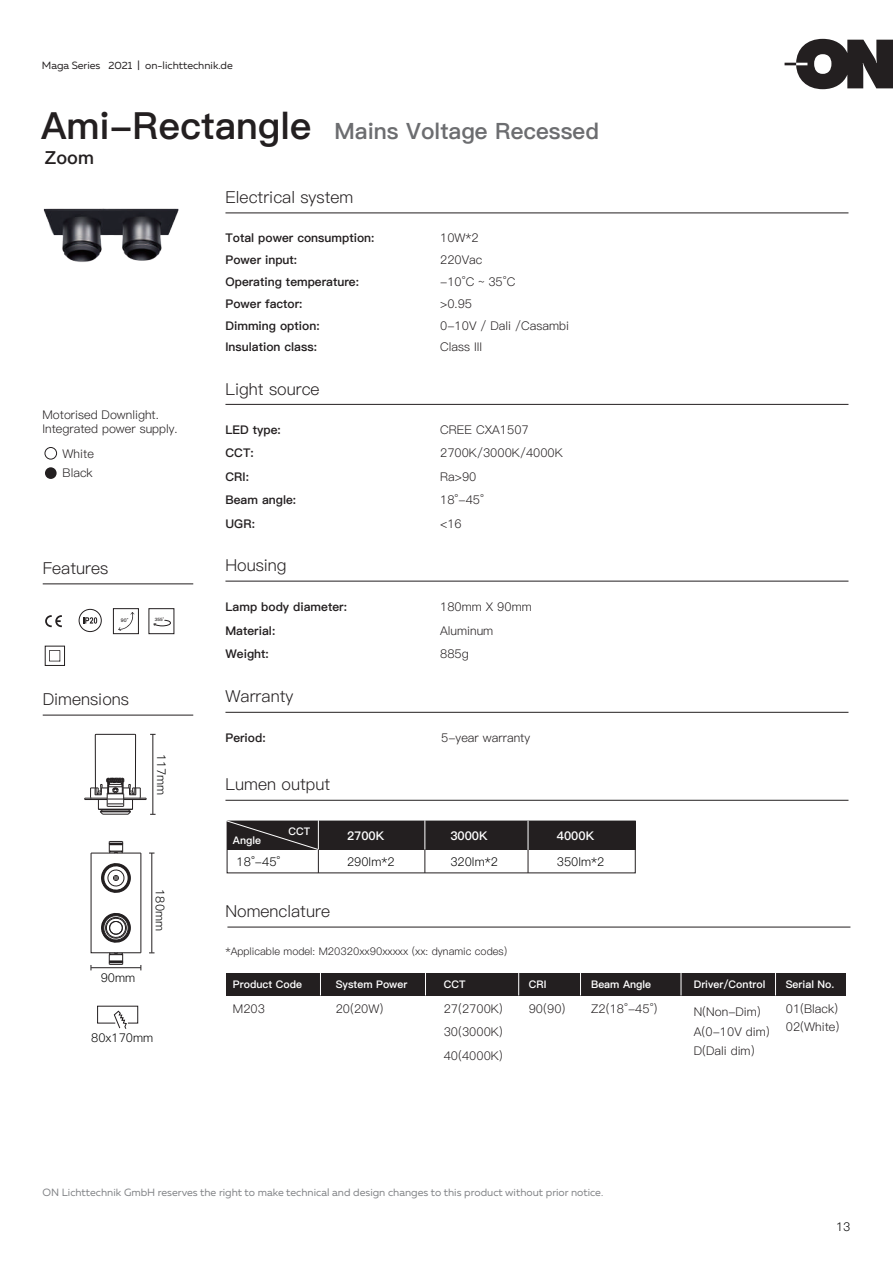
<style>
.page{position:relative;width:893px;height:1263px;background:#fff}
.page>*{position:absolute;margin:0;border:0;box-sizing:border-box;transform-origin:0 0}
.t1{font:37.5px "Ping Fang SC Heavy";color:#231f20}
.t2{font:22.5px "Ping Fang SC Heavy";color:#6c6d70}
.t3{font:18px "Ping Fang SC Heavy";color:#231f20}
.t4{font:16.5px "Ping Fang SC Regular";color:#231f20}
.t5{font:12px/23.4px "Ping Fang SC Regular";color:#231f20}
.t6{font:12px/23.4px "Ping Fang SC Heavy";color:#231f20}
.t7{font:12px "Ping Fang SC Regular";color:#030303}
.t8{font:12px "Ping Fang SC Heavy";color:#fff}
.t9{font:10.5px "Muller";color:#808285}
.t10{font:10.5px "Ping Fang SC Heavy";color:#fff}
.t11{font:10.5px "Ping Fang SC Regular";color:#231f20}
.t12{font:10.5px "Muller";color:#231f20}
.t13{font:4.8px "Ping Fang SC Bold";color:#231f20}
.t14{font:4.35px "Ping Fang SC Bold";color:#231f20}
</style>
<div class="page">
<div style="left:226px;top:973px;width:619px;height:22px;background:#231f20"></div>
<hr style="left:225px;top:213px;width:623px;height:1px;background:#231f20">
<hr style="left:225px;top:404px;width:623px;height:1px;background:#231f20">
<hr style="left:225px;top:581px;width:623px;height:1px;background:#231f20">
<div style="left:45px;top:447px;width:12px;height:12px;border:1px solid #231f20;border-radius:50%"></div>
<div style="left:45px;top:467px;width:12px;height:12px;background:#231f20;border-radius:50%"></div>
<svg style="left:320px;top:973px;width:1px;height:22px"></svg>
<svg style="left:425px;top:973px;width:1px;height:22px"></svg>
<svg style="left:518px;top:973px;width:1px;height:22px"></svg>
<svg style="left:580px;top:973px;width:1px;height:22px"></svg>
<svg style="left:681px;top:973px;width:1px;height:22px"></svg>
<svg style="left:775px;top:973px;width:1px;height:22px"></svg>
<hr style="left:225px;top:712px;width:623px;height:1px;background:#231f20">
<hr style="left:225px;top:800px;width:623px;height:1px;background:#231f20">
<hr style="left:227px;top:927px;width:623px;height:1px;background:#231f20">
<hr style="left:43px;top:584px;width:150px;height:1px;background:#231f20">
<hr style="left:43px;top:715px;width:150px;height:1px;background:#231f20">
<svg style="left:784px;top:39px;width:109px;height:50px"></svg>
<div style="left:227px;top:821px;width:408px;height:28px;background:#231f20"></div>
<div style="left:227px;top:821px;width:408px;height:52px;border:1px solid #231f20"></div>
<svg style="left:425px;top:820px;width:1px;height:53px"></svg>
<svg style="left:528px;top:821px;width:1px;height:52px"></svg>
<svg style="left:226px;top:820px;width:93px;height:53px"></svg>
<svg style="left:97px;top:1006px;width:41px;height:23px"></svg>
<hr style="left:153px;top:734px;width:1px;height:80px;background:#231f20">
<hr style="left:95px;top:735px;width:1px;height:53px;background:#231f20">
<hr style="left:135px;top:735px;width:1px;height:53px;background:#231f20">
<hr style="left:96px;top:734px;width:39px;height:1px;background:#231f20">
<svg style="left:84px;top:778px;width:72px;height:37px"></svg>
<hr style="left:152px;top:853px;width:1px;height:100px;background:#231f20">
<svg style="left:91px;top:841px;width:51px;height:129px"></svg>
<img style="left:45px;top:208px;width:134px;height:54px">
<svg style="left:45px;top:615px;width:17px;height:12px"></svg>
<svg style="left:83px;top:617px;width:14px;height:7px"></svg>
<div style="left:79px;top:609px;width:23px;height:23px;border:1px solid #231f20;border-radius:50%"></div>
<svg style="left:49px;top:650px;width:11px;height:11px"></svg>
<div style="left:45px;top:646px;width:20px;height:20px;border:1px solid #231f20"></div>
<div style="left:113px;top:608px;width:26px;height:26px;border:1px solid #231f20"></div>
<svg style="left:118px;top:612px;width:17px;height:19px"></svg>
<div style="left:149px;top:608px;width:25px;height:26px;border:1px solid #231f20"></div>
<svg style="left:153px;top:619px;width:18px;height:8px"></svg>
<p class="t12" style="left:42px;top:58px;width:192px">Maga Series 2021 | on-lichttechnik.de</p>
<h1 class="t1" style="left:41px;top:103px;width:272px">Ami-Rectangle</h1>
<h3 class="t3" style="left:45px;top:146px;width:51px">Zoom</h3>
<h2 class="t2" style="left:334px;top:117px;width:266px">Mains Voltage Recessed</h2>
<p class="t5" style="left:42px;top:407px;width:137px;line-height:14.4px">Motorised Downlight.<br>Integrated power supply.</p>
<p class="t5" style="left:63px;top:443px;width:33px;line-height:19.8px">White<br>Black</p>
<h3 class="t4" style="left:43px;top:558px;width:67px">Features</h3>
<p class="t13" style="left:121px;top:617px;width:9px">90°</p>
<p class="t14" style="left:155px;top:617px;width:11px">355°</p>
<h3 class="t4" style="left:43px;top:690px;width:88px">Dimensions</h3>
<p class="t7" style="left:169px;top:754px;width:43px;rotate:90deg">117mm</p>
<p class="t7" style="left:101px;top:970px;width:36px">90mm</p>
<p class="t7" style="left:167px;top:889px;width:43px;rotate:90deg">180mm</p>
<p class="t7" style="left:91px;top:1030px;width:64px">80x170mm</p>
<h3 class="t4" style="left:225px;top:188px;width:129px">Electrical system</h3>
<p class="t6" style="left:225px;top:227px;width:151px;line-height:21.9px">Total power consumption:<br>Power input:<br>Operating temperature:<br>Power factor:<br>Dimming option:<br>Insulation class:</p>
<h3 class="t4" style="left:225px;top:379px;width:96px">Light source</h3>
<p class="t6" style="left:225px;top:418px;width:72px">LED type:<br>CCT:<br>CRI:<br>Beam angle:<br>UGR:</p>
<h3 class="t4" style="left:225px;top:555px;width:63px">Housing</h3>
<p class="t5" style="left:440px;top:227px;width:130px;line-height:21.9px">10W*2<br>220Vac<br>-10°C ~ 35°C<br>&gt;0.95<br>0-10V / Dali /Casambi<br>Class III</p>
<p class="t5" style="left:440px;top:418px;width:124px">CREE CXA1507<br>2700K/3000K/4000K<br>Ra&gt;90<br>18°-45°<br>&lt;16</p>
<p class="t6" style="left:225px;top:595px;width:123px">Lamp body diameter:<br>Material:<br>Weight:</p>
<p class="t5" style="left:440px;top:595px;width:93px">180mm X 90mm<br>Aluminum<br>885g</p>
<h3 class="t4" style="left:225px;top:686px;width:69px">Warranty</h3>
<p class="t6" style="left:225px;top:726px;width:42px">Period:</p>
<p class="t5" style="left:441px;top:726px;width:91px">5-year warranty</p>
<h3 class="t4" style="left:225px;top:774px;width:106px">Lumen output</h3>
<p class="t10" style="left:233px;top:834px;width:30px">Angle</p>
<p class="t10" style="left:289px;top:825px;width:23px">CCT</p>
<p class="t8" style="left:347px;top:829px;width:39px">2700K</p>
<p class="t8" style="left:450px;top:829px;width:39px">3000K</p>
<p class="t8" style="left:557px;top:829px;width:39px">4000K</p>
<p class="t7" style="left:237px;top:855px;width:45px">18°-45°</p>
<p class="t7" style="left:557px;top:855px;width:49px">350lm*2</p>
<p class="t7" style="left:347px;top:855px;width:49px">290lm*2</p>
<p class="t7" style="left:450px;top:855px;width:49px">320lm*2</p>
<h3 class="t4" style="left:225px;top:901px;width:106px">Nomenclature</h3>
<p class="t11" style="left:225px;top:945px;width:283px">*Applicable model: M20320xx90xxxxx (xx: dynamic codes)</p>
<p class="t10" style="left:233px;top:978px;width:70px">Product Code</p>
<p class="t5" style="left:233px;top:997px;width:34px">M203</p>
<p class="t10" style="left:336px;top:978px;width:73px">System Power</p>
<p class="t5" style="left:336px;top:997px;width:49px">20(20W)</p>
<p class="t10" style="left:444px;top:978px;width:23px">CCT</p>
<p class="t10" style="left:529px;top:978px;width:19px">CRI</p>
<p class="t5" style="left:529px;top:997px;width:38px">90(90)</p>
<p class="t5" style="left:444px;top:997px;width:61px;text-align:justify">27(2700K)<br>30(3000K)<br>40(4000K)</p>
<p class="t10" style="left:591px;top:978px;width:62px">Beam Angle</p>
<p class="t5" style="left:591px;top:997px;width:68px">Z2(18°-45°)</p>
<p class="t10" style="left:694px;top:978px;width:73px">Driver/Control</p>
<p class="t10" style="left:786px;top:978px;width:50px">Serial No.</p>
<p class="t5" style="left:786px;top:999px;width:55px;line-height:18.1px">01(Black)<br>02(White)</p>
<p class="t5" style="left:694px;top:1001px;width:78px;line-height:20px">N(Non-Dim)<br>A(0-10V dim)<br>D(Dali dim)</p>
<p class="t9" style="left:43px;top:1186px;width:562px">ON Lichttechnik GmbH reserves the right to make technical and design changes to this product without prior notice.</p>
<p class="t7" style="left:836px;top:1219px;width:16px">13</p>
</div>
